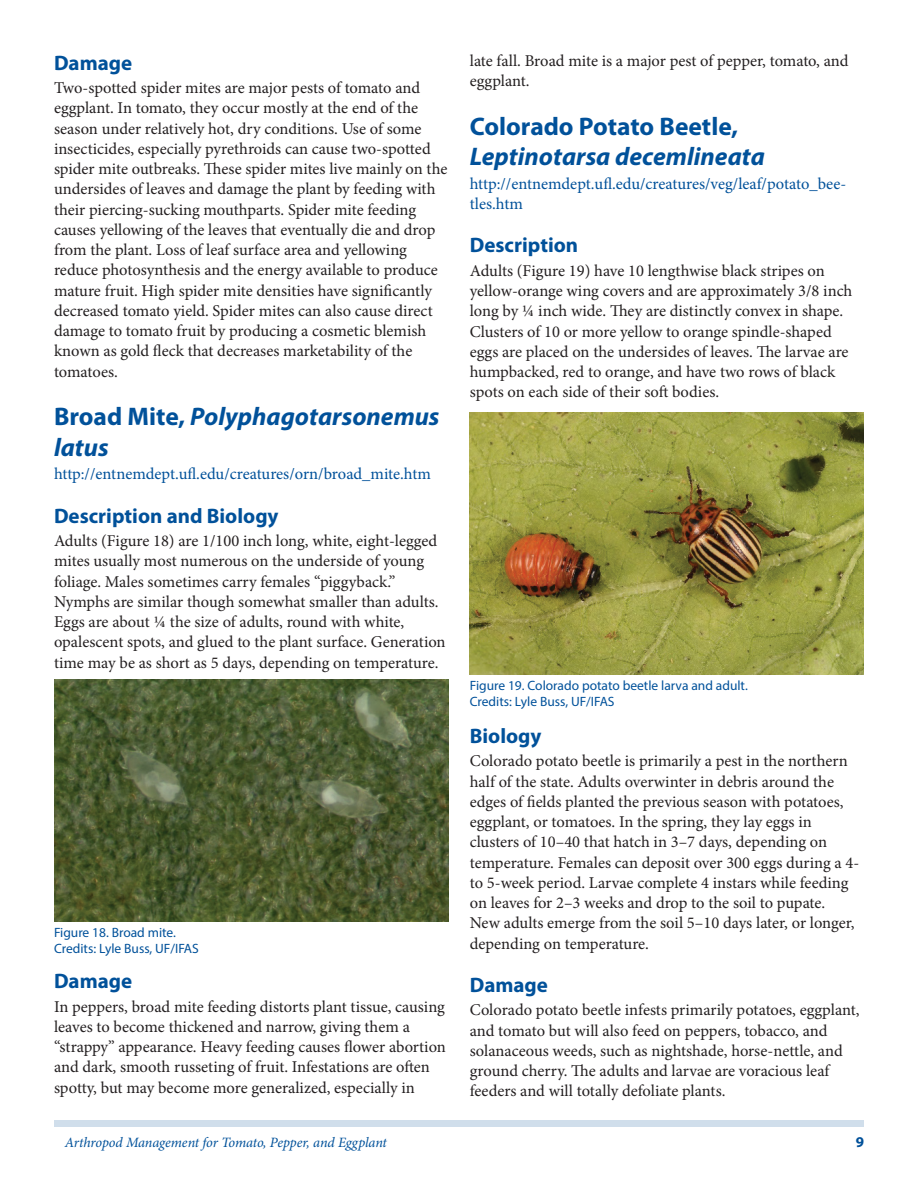
<style>
.page{position:relative;width:918px;height:1188px;background:#fff}
.page>*{position:absolute;margin:0;border:0;box-sizing:border-box;transform-origin:0 0}
.SectionHeading0{font:italic 700 25.5px/30.6px "Myriad Pro";color:#01519a}
.SectionHeading1{font:700 21px "Myriad Pro";color:#01519a}
.Paragraph{font:16.5px/20.2px "Minion Pro";color:#231f20}
.Paragraph-2{font:16.5px/20.2px "Minion Pro";color:#01519a}
.t1{font:700 15px "Myriad Pro";color:#01519a}
.RunningTitleItalics{font:italic 14.25px "Minion Pro";letter-spacing:-.01em;color:#01519a}
.t2{font:13.5px/16.5px "Myriad Pro";color:#01519a}
.s1{font-style:normal}
</style>
<div class="page">
<div style="left:54px;top:1120px;width:810px;height:7px;background:#d0deeb"></div>
<img style="left:54px;top:680px;width:394px;height:241px">
<img style="left:470px;top:413px;width:394px;height:261px">
<p class="SectionHeading1" style="left:54px;top:49px;width:80px">Damage</p>
<p class="Paragraph" style="left:54px;top:78px;width:395px">Two-spotted spider mites are major pests of tomato and eggplant. In tomato, they occur mostly at the end of the season under relatively hot, dry conditions. Use of some insecticides, especially pyrethroids can cause two-spotted spider mite outbreaks. These spider mites live mainly on the undersides of leaves and damage the plant by feeding with their piercing-sucking mouthparts. Spider mite feeding causes yellowing of the leaves that eventually die and drop from the plant. Loss of leaf surface area and yellowing reduce photosynthesis and the energy available to produce mature fruit. High spider mite densities have significantly decreased tomato yield. Spider mites can also cause direct damage to tomato fruit by producing a cosmetic blemish known as gold fleck that decreases marketability of the tomatoes.</p>
<p class="SectionHeading0" style="left:54px;top:401px;width:387px"><span class="s1">Broad Mite,</span> Polyphagotarsonemus latus</p>
<p class="Paragraph-2" style="left:54px;top:464px;width:379px">http://entnemdept.ufl.edu/creatures/orn/broad_mite.htm</p>
<p class="SectionHeading1" style="left:54px;top:502px;width:226px">Description and Biology</p>
<p class="Paragraph" style="left:54px;top:531px;width:393px">Adults (Figure 18) are 1/100 inch long, white, eight-legged mites usually most numerous on the underside of young foliage. Males sometimes carry females “piggyback.” Nymphs are similar though somewhat smaller than adults.<br>Eggs are about 1/4 the size of adults, round with white, opalescent spots, and glued to the plant surface. Generation time may be as short as 5 days, depending on temperature.</p>
<p class="t2" style="left:54px;top:924px;width:146px">Figure 18. Broad mite.<br>Credits: Lyle Buss, UF/IFAS</p>
<p class="SectionHeading1" style="left:54px;top:967px;width:80px">Damage</p>
<p class="Paragraph" style="left:54px;top:996px;width:393px">In peppers, broad mite feeding distorts plant tissue, causing leaves to become thickened and narrow, giving them a “strappy” appearance. Heavy feeding causes flower abortion and dark, smooth russeting of fruit. Infestations are often spotty, but may become more generalized, especially in</p>
<p class="Paragraph" style="left:470px;top:51px;width:380px">late fall. Broad mite is a major pest of pepper, tomato, and eggplant.</p>
<p class="SectionHeading0" style="left:470px;top:110px;width:297px"><span class="s1">Colorado Potato Beetle,<br></span>Leptinotarsa decemlineata</p>
<p class="Paragraph-2" style="left:470px;top:174px;width:378px">http://entnemdept.ufl.edu/creatures/veg/leaf/potato_bee&shy;tles.htm</p>
<p class="SectionHeading1" style="left:470px;top:232px;width:110px">Description</p>
<p class="Paragraph" style="left:470px;top:261px;width:384px">Adults (Figure 19) have 10 lengthwise black stripes on yellow-orange wing covers and are approximately 3/8 inch long by 1/4 inch wide. They are distinctly convex in shape.<br>Clusters of 10 or more yellow to orange spindle-shaped eggs are placed on the undersides of leaves. The larvae are humpbacked, red to orange, and have two rows of black spots on each side of their soft bodies.</p>
<p class="t2" style="left:470px;top:677px;width:280px">Figure 19. Colorado potato beetle larva and adult.<br>Credits: Lyle Buss, UF/IFAS</p>
<p class="SectionHeading1" style="left:470px;top:722px;width:73px">Biology</p>
<p class="Paragraph" style="left:470px;top:751px;width:391px">Colorado potato beetle is primarily a pest in the northern half of the state. Adults overwinter in debris around the edges of fields planted the previous season with potatoes, eggplant, or tomatoes. In the spring, they lay eggs in clusters of 10–40 that hatch in 3–7 days, depending on temperature. Females can deposit over 300 eggs during a 4- to 5-week period. Larvae complete 4 instars while feeding on leaves for 2–3 weeks and drop to the soil to pupate.<br>New adults emerge from the soil 5–10 days later, or longer, depending on temperature.</p>
<p class="SectionHeading1" style="left:470px;top:971px;width:80px">Damage</p>
<p class="Paragraph" style="left:470px;top:1000px;width:391px">Colorado potato beetle infests primarily potatoes, eggplant, and tomato but will also feed on peppers, tobacco, and solanaceous weeds, such as nightshade, horse-nettle, and ground cherry. The adults and larvae are voracious leaf feeders and will totally defoliate plants.</p>
<p class="RunningTitleItalics" style="left:65px;top:1133px;width:324px">Arthropod Management for Tomato, Pepper, and Eggplant</p>
<p class="t1" style="left:856px;top:1133px;width:10px">9</p>
</div>
